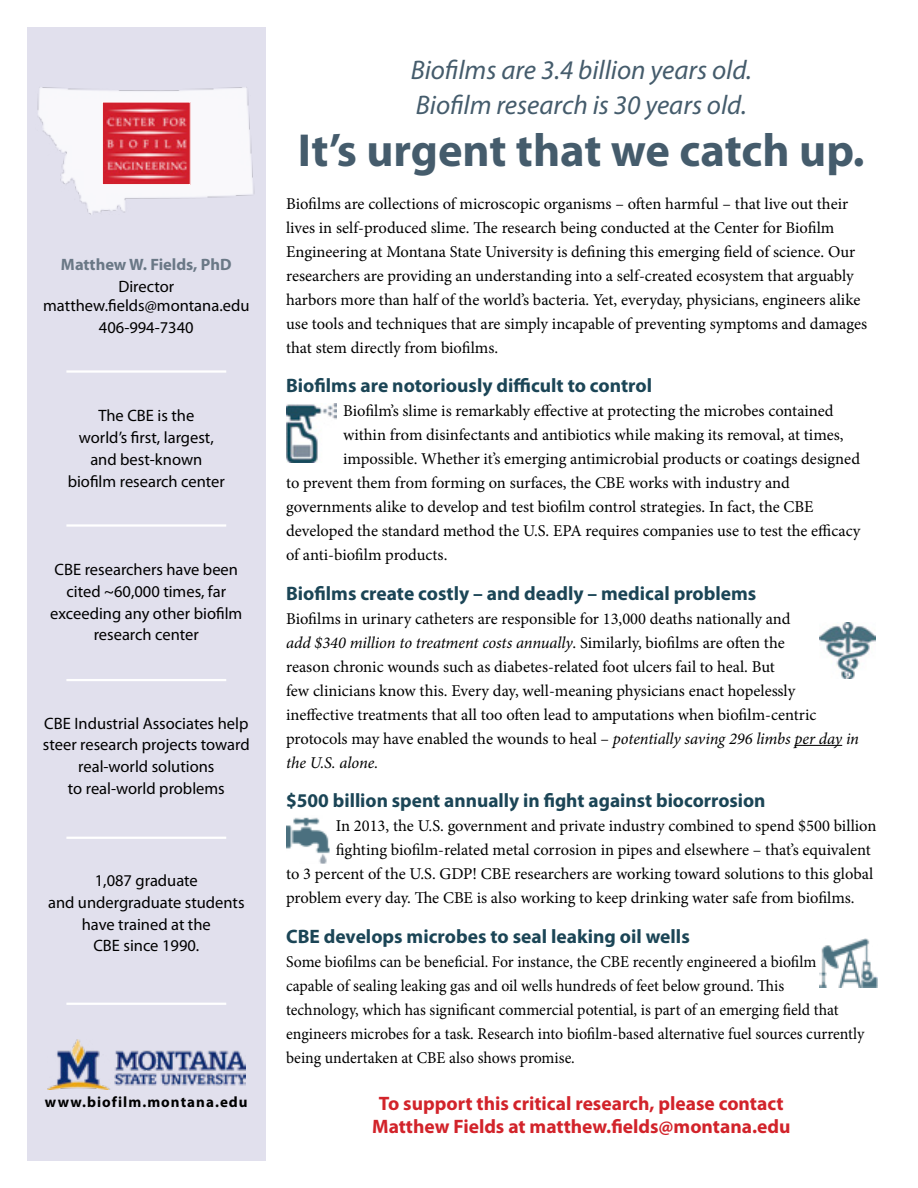
<style>
.page{position:relative;width:918px;height:1188px;background:#fff}
.page>*{position:absolute;margin:0;border:0;box-sizing:border-box;transform-origin:0 0}
.t1{font:700 46.5px "Myriad Pro";color:#455c6c}
.t2{font:italic 27px/34.5px "Myriad Pro";color:#455c6c}
.t3{font:700 19.5px "Myriad Pro";color:#1b4556}
.t4{font:700 19.5px/23.4px "Myriad Pro";color:#d2232a;text-align:center}
.t5{font:16.5px/24px "Minion Pro";color:#000}
.t6{font:16.5px/21.8px "Myriad Pro";color:#000;text-align:center}
.t7{font:16.5px/24px "Minion Pro";color:#000;scale:.96 1}
.t8{font:700 16.5px "Myriad Pro";color:#6a7886}
.t9{font:700 15px "Myriad Pro";letter-spacing:.07em;color:#000}
.s1{font-style:italic}
</style>
<div class="page">
<div style="left:27px;top:27px;width:239px;height:1134px;background:#e1e0ed"></div>
<hr style="left:795px;top:745px;width:47px;height:1px;background:#000">
<img style="left:286px;top:404px;width:50px;height:59px">
<img style="left:286px;top:817px;width:43px;height:47px">
<img style="left:819px;top:938px;width:59px;height:50px">
<img style="left:47px;top:1040px;width:198px;height:49px">
<img style="left:37px;top:87px;width:218px;height:128px">
<img style="left:104px;top:104px;width:85px;height:79px">
<div style="left:102px;top:102px;width:89px;height:83px;border:1px solid #fff"></div>
<img style="left:820px;top:622px;width:56px;height:57px">
<hr style="left:66px;top:370px;width:160px;height:3px;background:#fff">
<hr style="left:66px;top:524px;width:160px;height:3px;background:#fff">
<hr style="left:66px;top:679px;width:160px;height:2px;background:#fff">
<hr style="left:66px;top:837px;width:160px;height:2px;background:#fff">
<hr style="left:66px;top:1003px;width:160px;height:2px;background:#fff">
<p class="t8" style="left:61px;top:254px;width:172px">Matthew W. Fields, PhD</p>
<p class="t6" style="left:43px;top:276px;width:208px;line-height:19.8px">Director matthew.fields@montana.edu</p>
<p class="t6" style="left:99px;top:316px;width:96px">406-994-7340</p>
<p class="t6" style="left:68px;top:405px;width:159px">The CBE is the<br>world’s first, largest, and best-known biofilm research center</p>
<p class="t6" style="left:50px;top:558px;width:194px">CBE researchers have been cited ~60,000 times, far exceeding any other biofilm research center</p>
<p class="t6" style="left:43px;top:712px;width:208px">CBE Industrial Associates help steer research projects toward real-world solutions<br>to real-world problems</p>
<p class="t6" style="left:48px;top:869px;width:198px">1,087 graduate<br>and undergraduate students have trained at the<br>CBE since 1990.</p>
<h2 class="t2" style="left:411px;top:53px;width:343px">Biofilms are 3.4 billion years old.<br>Biofilm research is 30 years old.</h2>
<h1 class="t1" style="left:298px;top:120px;width:568px">It’s urgent that we catch up.</h1>
<p class="t5" style="left:286px;top:191px;width:583px">Biofilms are collections of microscopic organisms – often harmful – that live out their lives in self-produced slime. The research being conducted at the Center for Biofilm Engineering at Montana State University is defining this emerging field of science. Our researchers are providing an understanding into a self-created ecosystem that arguably harbors more than half of the world’s bacteria. Yet, everyday, physicians, engineers alike use tools and techniques that are simply incapable of preventing symptoms and damages that stem directly from biofilms.</p>
<p class="t3" style="left:286px;top:373px;width:368px">Biofilms are notoriously difficult to control</p>
<p class="t5" style="left:343px;top:399px;width:492px">Biofilm’s slime is remarkably effective at protecting the microbes contained</p>
<p class="t5" style="left:343px;top:423px;width:502px">within from disinfectants and antibiotics while making its removal, at times,</p>
<p class="t5" style="left:343px;top:447px;width:518px">impossible. Whether it’s emerging antimicrobial products or coatings designed</p>
<p class="t5" style="left:286px;top:471px;width:505px">to prevent them from forming on surfaces, the CBE works with industry and</p>
<p class="t5" style="left:286px;top:495px;width:529px">governments alike to develop and test biofilm control strategies. In fact, the CBE</p>
<p class="t5" style="left:286px;top:519px;width:576px">developed the standard method the U.S. EPA requires companies use to test the efficacy</p>
<p class="t5" style="left:286px;top:543px;width:163px">of anti-biofilm products.</p>
<p class="t3" style="left:286px;top:580px;width:472px">Biofilms create costly – and deadly – medical problems</p>
<p class="t5" style="left:286px;top:607px;width:574px">Biofilms in urinary catheters are responsible for 13,000 deaths nationally and<br><span class="s1">add $340 million to treatment costs annually</span>. Similarly, biofilms are often the<br>reason chronic wounds such as diabetes-related foot ulcers fail to heal. But<br>few clinicians know this. Every day, well-meaning physicians enact hopelessly ineffective treatments that all too often lead to amputations when biofilm-centric protocols may have enabled the wounds to heal – <span class="s1">potentially saving 296 limbs per day in the U.S. alone.</span></p>
<p class="t3" style="left:286px;top:788px;width:481px">$500 billion spent annually in fight against biocorrosion</p>
<p class="t5" style="left:336px;top:814px;width:542px">In 2013, the U.S. government and private industry combined to spend $500 billion</p>
<p class="t5" style="left:336px;top:838px;width:537px">fighting biofilm-related metal corrosion in pipes and elsewhere – that’s equivalent</p>
<p class="t5" style="left:286px;top:862px;width:589px">to 3 percent of the U.S. GDP! CBE researchers are working toward solutions to this global</p>
<p class="t5" style="left:286px;top:886px;width:570px">problem every day. The CBE is also working to keep drinking water safe from biofilms.</p>
<p class="t3" style="left:286px;top:924px;width:405px">CBE develops microbes to seal leaking oil wells</p>
<p class="t7" style="left:286px;top:950px;width:604px">Some biofilms can be beneficial. For instance, the CBE recently engineered a biofilm capable of sealing leaking gas and oil wells hundreds of feet below ground. This<br>technology, which has significant commercial potential, is part of an emerging field that engineers microbes for a task. Research into biofilm-based alternative fuel sources currently being undertaken at CBE also shows promise.</p>
<p class="t9" style="left:45px;top:1093px;width:204px">www.biofilm.montana.edu</p>
<p class="t4" style="left:372px;top:1091px;width:420px">To support this critical research, please contact<br>Matthew Fields at matthew.fields@montana.edu</p>
</div>
